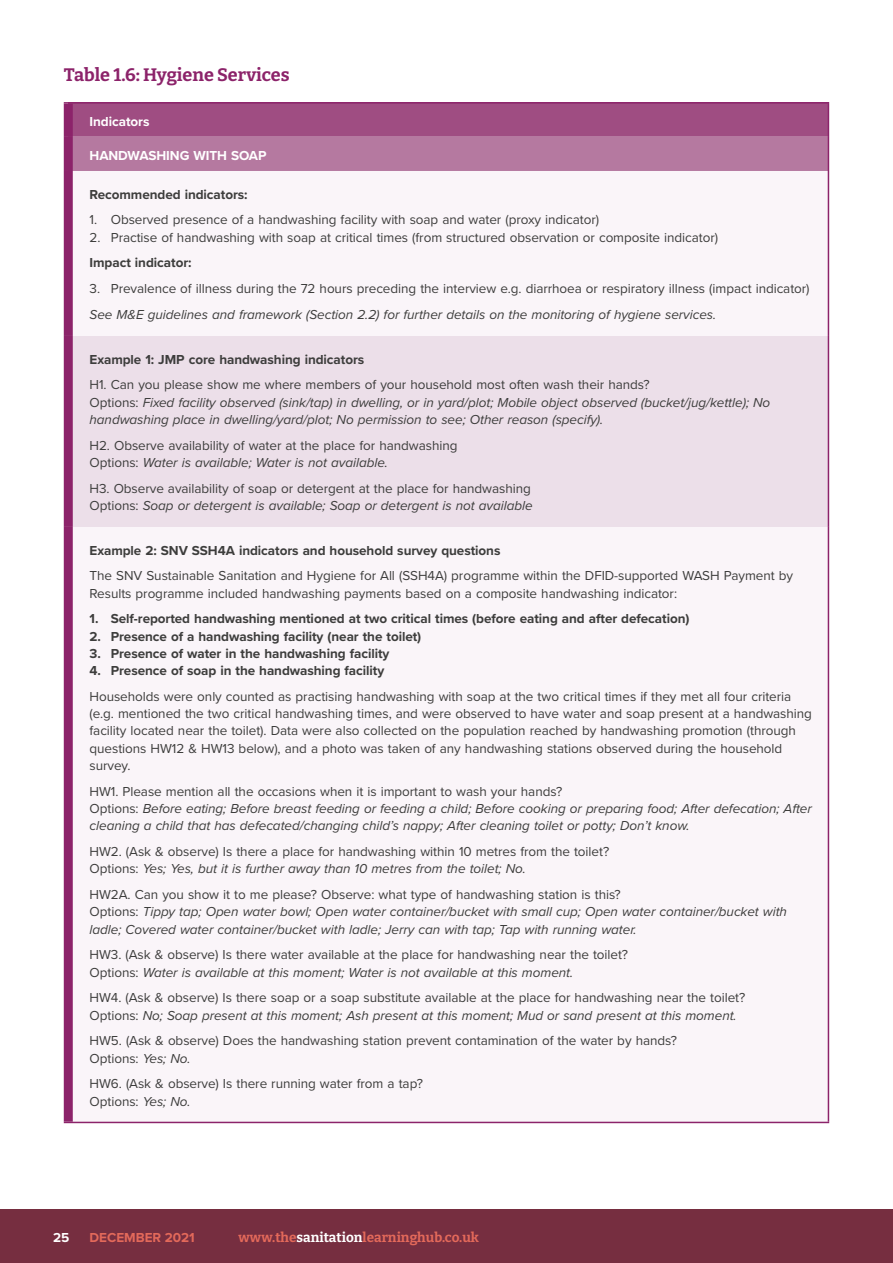
<style>
.page{position:relative;width:893px;height:1263px;background:#fff}
.page>*{position:absolute;margin:0;border:0;box-sizing:border-box;transform-origin:0 0}
.t1{font:100 18px "Bitter";color:#8c236a}
.t2{font:13.5px/17.2px "Proxima Nova";letter-spacing:-.005em;color:#3d3d3c}
.t3{font:italic 13.5px/17.2px "Proxima Nova";letter-spacing:-.005em;color:#3d3d3c}
.t4{font:700 13.5px "Proxima Nova";letter-spacing:-.005em;color:#3d3d3c}
.t5{font:100 13.5px "Bitter";color:#e3695a}
.t6{font:700 13.5px "Proxima Nova";letter-spacing:-.005em;color:#fff}
.t7{font:700 13.5px "Proxima Nova";color:#e3695a}
.s1{font-style:normal}
.s2{font-style:italic}
.s3{color:#fff}
</style>
<div class="page">
<div style="left:68px;top:103px;width:760px;height:34px;background:#9f4d82"></div>
<div style="left:68px;top:137px;width:760px;height:34px;background:#b579a0"></div>
<div style="left:68px;top:336px;width:760px;height:191px;background:#ecdfe9"></div>
<hr style="left:64px;top:102px;width:765px;height:2px;background:#8c236a">
<hr style="left:64px;top:1122px;width:765px;height:1px;background:#8c236a">
<div style="left:64px;top:104px;width:9px;height:33px;background:#8c236a"></div>
<div style="left:64px;top:137px;width:9px;height:34px;background:#8c236a"></div>
<div style="left:64px;top:171px;width:9px;height:165px;background:#8c236a"></div>
<div style="left:64px;top:336px;width:9px;height:191px;background:#8c236a"></div>
<div style="left:64px;top:527px;width:9px;height:595px;background:#8c236a"></div>
<hr style="left:828px;top:104px;width:1px;height:33px;background:#8c236a">
<hr style="left:828px;top:137px;width:1px;height:34px;background:#8c236a">
<hr style="left:828px;top:171px;width:1px;height:165px;background:#8c236a">
<hr style="left:828px;top:336px;width:1px;height:191px;background:#8c236a">
<hr style="left:828px;top:527px;width:1px;height:595px;background:#8c236a">
<div style="left:0;top:1209px;width:893px;height:54px;background:#762e40"></div>
<h1 class="t1" style="left:64px;top:63px;width:227px">Table 1.6: Hygiene Services</h1>
<p class="t6" style="left:90px;top:112px;width:61px">Indicators</p>
<p class="t6" style="left:90px;top:146px;width:178px">HANDWASHING WITH SOAP</p>
<p class="t4" style="left:90px;top:184px;width:160px">Recommended indicators:</p>
<p class="t2" style="left:90px;top:211px;width:511px">1. Observed presence of a handwashing facility with soap and water (proxy indicator)</p>
<p class="t2" style="left:90px;top:228px;width:630px">2. Practise of handwashing with soap at critical times (from structured observation or composite indicator)</p>
<p class="t4" style="left:90px;top:253px;width:103px">Impact indicator:</p>
<p class="t2" style="left:90px;top:279px;width:722px">3. Prevalence of illness during the 72 hours preceding the interview e.g. diarrhoea or respiratory illness (impact indicator)</p>
<p class="t3" style="left:90px;top:305px;width:628px">See M&amp;E guidelines and framework (Section 2.2) for further details on the monitoring of hygiene services.</p>
<p class="t4" style="left:90px;top:349px;width:276px">Example 1: JMP core handwashing indicators</p>
<p class="t3" style="left:90px;top:376px;width:682px"><span class="s1">H1. Can you please show me where members of your household most often wash their hands?<br>Options:</span> Fixed facility observed (sink/tap) in dwelling, or in yard/plot; Mobile object observed (bucket/jug/kettle); No handwashing place in dwelling/yard/plot; No permission to see; Other reason (specify).</p>
<p class="t2" style="left:90px;top:436px;width:369px">H2. Observe availability of water at the place for handwashing<br>Options: <span class="s2">Water is available; Water is not available.</span></p>
<p class="t2" style="left:90px;top:479px;width:445px">H3. Observe availability of soap or detergent at the place for handwashing<br>Options: <span class="s2">Soap or detergent is available; Soap or detergent is not available</span></p>
<p class="t4" style="left:90px;top:540px;width:412px">Example 2: SNV SSH4A indicators and household survey questions</p>
<p class="t2" style="left:90px;top:567px;width:705px">The SNV Sustainable Sanitation and Hygiene for All (SSH4A) programme within the DFID-supported WASH Payment by<br>Results programme included handwashing payments based on a composite handwashing indicator:</p>
<p class="t4" style="left:90px;top:609px;width:601px">1. Self-reported handwashing mentioned at two critical times (before eating and after defecation)</p>
<p class="t4" style="left:90px;top:626px;width:333px">2. Presence of a handwashing facility (near the toilet)</p>
<p class="t4" style="left:90px;top:643px;width:301px">3. Presence of water in the handwashing facility</p>
<p class="t4" style="left:90px;top:661px;width:296px">4. Presence of soap in the handwashing facility</p>
<p class="t2" style="left:90px;top:687px;width:724px">Households were only counted as practising handwashing with soap at the two critical times if they met all four criteria (e.g. mentioned the two critical handwashing times, and were observed to have water and soap present at a handwashing facility located near the toilet). Data were also collected on the population reached by handwashing promotion (through questions HW12 &amp; HW13 below), and a photo was taken of any handwashing stations observed during the household survey.</p>
<p class="t3" style="left:90px;top:782px;width:724px"><span class="s1">HW1. Please mention all the occasions when it is important to wash your hands?<br>Options:</span> Before eating; Before breast feeding or feeding a child; Before cooking or preparing food; After defecation; After cleaning a child that has defecated/changing child’s nappy; After cleaning toilet or potty; Don’t know.</p>
<p class="t2" style="left:90px;top:842px;width:521px">HW2. (Ask &amp; observe) Is there a place for handwashing within 10 metres from the toilet?<br>Options: <span class="s2">Yes; Yes, but it is further away than 10 metres from the toilet; No.</span></p>
<p class="t3" style="left:90px;top:885px;width:699px"><span class="s1">HW2A. Can you show it to me please? Observe: what type of handwashing station is this?<br>Options:</span> Tippy tap; Open water bowl; Open water container/bucket with small cup; Open water container/bucket with ladle; Covered water container/bucket with ladle; Jerry can with tap; Tap with running water.</p>
<p class="t2" style="left:90px;top:945px;width:540px">HW3. (Ask &amp; observe) Is there water available at the place for handwashing near the toilet?<br>Options: <span class="s2">Water is available at this moment; Water is not available at this moment.</span></p>
<p class="t2" style="left:90px;top:988px;width:657px">HW4. (Ask &amp; observe) Is there soap or a soap substitute available at the place for handwashing near the toilet?<br>Options: <span class="s2">No; Soap present at this moment; Ash present at this moment; Mud or sand present at this moment.</span></p>
<p class="t2" style="left:90px;top:1031px;width:589px">HW5. (Ask &amp; observe) Does the handwashing station prevent contamination of the water by hands?<br>Options: <span class="s2">Yes; No.</span></p>
<p class="t2" style="left:90px;top:1074px;width:335px">HW6. (Ask &amp; observe) Is there running water from a tap?<br>Options: <span class="s2">Yes; No.</span></p>
<p class="t6" style="left:53px;top:1227px;width:18px">25</p>
<p class="t7" style="left:89px;top:1227px;width:107px">DECEMBER 2021</p>
<p class="t5" style="left:238px;top:1228px;width:242px">www.the<span class="s3">sanitation</span>learninghub.co.uk</p>
</div>
